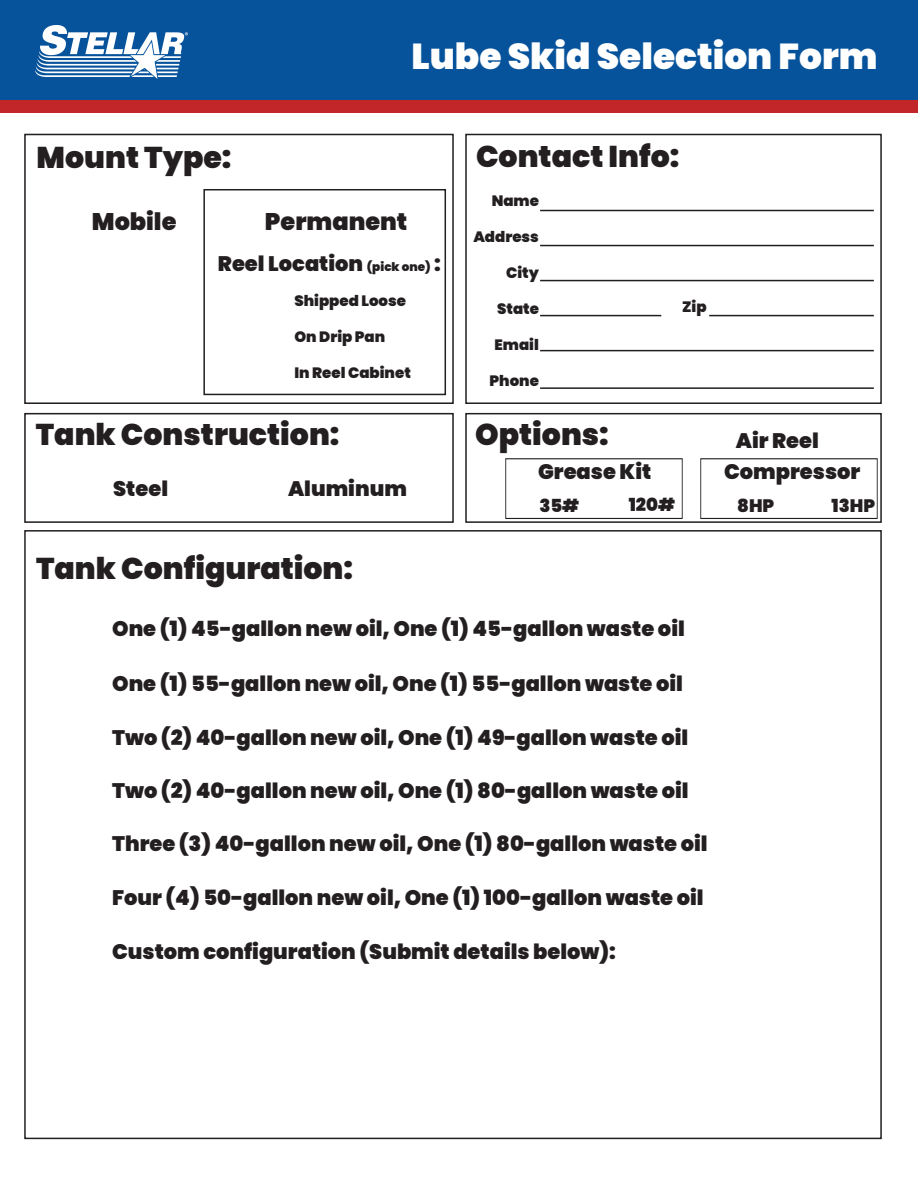
<style>
.page{position:relative;width:918px;height:1188px;background:#fff}
.page>*{position:absolute;margin:0;border:0;box-sizing:border-box;transform-origin:0 0}
.t1{font:900 36px "Poppins";color:#fff}
.t2{font:900 30px "Poppins";color:#231f20}
.t3{font:900 24px "Poppins";color:#231f20}
.t4{font:900 21px/30.9px "Poppins";color:#231f20}
.t5{font:900 18px "Poppins";color:#231f20}
.t6{font:900 15px "Poppins";color:#231f20}
.s1{font-size:12px}
</style>
<div class="page">
<div style="left:0;top:0;width:918px;height:101px;background:#06539b"></div>
<div style="left:0;top:101px;width:918px;height:12px;background:#c22628"></div>
<img style="left:36px;top:25px;width:152px;height:53px">
<div style="left:24px;top:134px;width:430px;height:270px;border:2px solid #231f20"></div>
<div style="left:465px;top:134px;width:417px;height:270px;border:2px solid #231f20"></div>
<div style="left:24px;top:413px;width:430px;height:110px;border:2px solid #231f20"></div>
<div style="left:465px;top:413px;width:417px;height:110px;border:2px solid #231f20"></div>
<div style="left:203px;top:189px;width:243px;height:206px;border:2px solid #231f20"></div>
<hr style="left:540px;top:350px;width:334px;height:1px;background:#231f20">
<hr style="left:540px;top:387px;width:334px;height:2px;background:#231f20">
<hr style="left:540px;top:315px;width:121px;height:1px;background:#231f20">
<hr style="left:540px;top:280px;width:334px;height:1px;background:#231f20">
<hr style="left:540px;top:245px;width:334px;height:1px;background:#231f20">
<hr style="left:540px;top:210px;width:334px;height:1px;background:#231f20">
<hr style="left:709px;top:315px;width:165px;height:1px;background:#231f20">
<div style="left:700px;top:458px;width:178px;height:61px;border:1px solid #231f20"></div>
<div style="left:505px;top:458px;width:178px;height:61px;border:1px solid #231f20"></div>
<h1 class="t1" style="left:412px;top:35px;width:468px">Lube Skid Selection Form</h1>
<h2 class="t2" style="left:37px;top:140px;width:196px">Mount Type:</h2>
<p class="t3" style="left:92px;top:208px;width:86px">Mobile</p>
<p class="t3" style="left:265px;top:208px;width:144px">Permanent</p>
<p class="t4" style="left:218px;top:248px;width:225px">Reel Location <span class="s1">(pick one)</span> :</p>
<p class="t6" style="left:294px;top:292px;width:113px">Shipped Loose</p>
<p class="t6" style="left:294px;top:328px;width:92px">On Drip Pan</p>
<p class="t6" style="left:294px;top:364px;width:118px">In Reel Cabinet</p>
<h2 class="t2" style="left:476px;top:139px;width:205px">Contact Info:</h2>
<p class="t6" style="left:492px;top:192px;width:49px">Name</p>
<p class="t6" style="left:473px;top:228px;width:67px">Address</p>
<p class="t6" style="left:506px;top:264px;width:34px">City</p>
<p class="t6" style="left:497px;top:300px;width:43px">State</p>
<p class="t6" style="left:495px;top:336px;width:46px">Email</p>
<p class="t6" style="left:490px;top:372px;width:51px">Phone</p>
<p class="t6" style="left:682px;top:298px;width:26px">Zip</p>
<h2 class="t2" style="left:36px;top:417px;width:305px">Tank Construction:</h2>
<h2 class="t2" style="left:475px;top:417px;width:135px">Options:</h2>
<p class="t4" style="left:538px;top:456px;width:115px">Grease Kit</p>
<p class="t4" style="left:724px;top:425px;width:138px;text-indent:12px">Air Reel<br>Compressor</p>
<p class="t4" style="left:113px;top:473px;width:56px">Steel</p>
<p class="t4" style="left:288px;top:473px;width:120px">Aluminum</p>
<p class="t5" style="left:539px;top:495px;width:41px">35#</p>
<p class="t5" style="left:629px;top:495px;width:48px">120#</p>
<p class="t5" style="left:737px;top:495px;width:39px">8HP</p>
<p class="t5" style="left:832px;top:495px;width:45px">13HP</p>
<h2 class="t2" style="left:36px;top:551px;width:318px">Tank Configuration:</h2>
<p class="t4" style="left:112px;top:613px;width:574px">One (1) 45-gallon new oil, One (1) 45-gallon waste oil</p>
<p class="t4" style="left:112px;top:668px;width:572px">One (1) 55-gallon new oil, One (1) 55-gallon waste oil</p>
<p class="t4" style="left:112px;top:722px;width:578px">Two (2) 40-gallon new oil, One (1) 49-gallon waste oil</p>
<p class="t4" style="left:112px;top:775px;width:578px">Two (2) 40-gallon new oil, One (1) 80-gallon waste oil</p>
<p class="t4" style="left:112px;top:829px;width:597px">Three (3) 40-gallon new oil, One (1) 80-gallon waste oil</p>
<p class="t4" style="left:112px;top:882px;width:593px">Four (4) 50-gallon new oil, One (1) 100-gallon waste oil</p>
<p class="t4" style="left:112px;top:936px;width:505px">Custom configuration (Submit details below):</p>
</div>
